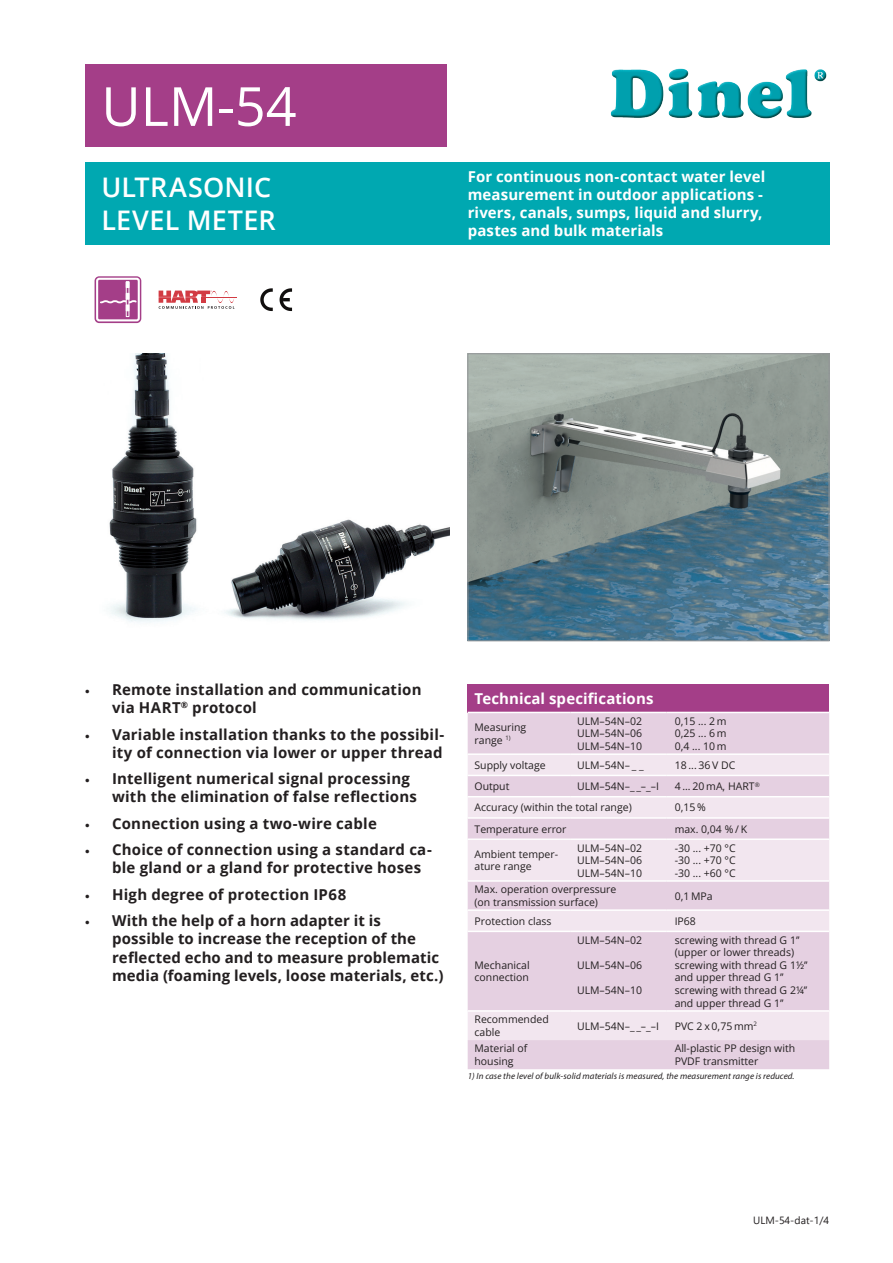
<style>
.page{position:relative;width:893px;height:1263px;background:#fff}
.page>*{position:absolute;margin:0;border:0;box-sizing:border-box;transform-origin:0 0}
.t1{font:54px "Open Sans";color:#fff}
.t2{font:600 27px/32.4px "Open Sans";letter-spacing:.005em;color:#fff}
.t3{font:700 15px/18px "Open Sans";letter-spacing:.015em;color:#231f20}
.t4{font:700 15px/18px "Open Sans";letter-spacing:.005em;color:#fff}
.t5{font:10.5px/12.6px "Open Sans";color:#231f20}
.t6{font:10.5px "Segoe UI";color:#231f20}
.t7{font:italic 9px "Myriad Pro";letter-spacing:.01em;color:#231f20}
.s1{font-family:"Myriad Pro";font-size:13.5px}
</style>
<div class="page">
<img style="left:109px;top:354px;width:341px;height:269px">
<div style="left:85px;top:162px;width:744px;height:82px;background:#00a8b1"></div>
<div style="left:85px;top:64px;width:361px;height:83px;background:#a43e88"></div>
<img style="left:610px;top:68px;width:217px;height:51px">
<svg style="left:95px;top:276px;width:46px;height:47px"></svg>
<div style="left:96px;top:278px;width:44px;height:43px;border:2px solid #fff;border-radius:2px"></div>
<div style="left:126px;top:282px;width:3px;height:35px;background:#a43e88;border:1px solid #fff"></div>
<svg style="left:99px;top:282px;width:39px;height:29px"></svg>
<div style="left:468px;top:684px;width:361px;height:28px;background:#a43e88"></div>
<div style="left:468px;top:713px;width:361px;height:356px;background:#e5d0e1"></div>
<svg style="left:468px;top:755px;width:361px;height:285px;background:#ebdae7"></svg>
<hr style="left:468px;top:753px;width:102px;height:2px;background:#fff">
<hr style="left:570px;top:753px;width:96px;height:2px;background:#fff">
<hr style="left:666px;top:753px;width:163px;height:2px;background:#fff">
<hr style="left:468px;top:775px;width:102px;height:1px;background:#fff">
<hr style="left:570px;top:775px;width:96px;height:1px;background:#fff">
<hr style="left:666px;top:775px;width:163px;height:1px;background:#fff">
<hr style="left:468px;top:796px;width:102px;height:1px;background:#fff">
<hr style="left:570px;top:796px;width:96px;height:1px;background:#fff">
<hr style="left:666px;top:796px;width:163px;height:1px;background:#fff">
<hr style="left:468px;top:817px;width:102px;height:2px;background:#fff">
<hr style="left:570px;top:817px;width:96px;height:2px;background:#fff">
<hr style="left:666px;top:817px;width:163px;height:2px;background:#fff">
<hr style="left:468px;top:838px;width:102px;height:2px;background:#fff">
<hr style="left:570px;top:838px;width:96px;height:2px;background:#fff">
<hr style="left:666px;top:838px;width:163px;height:2px;background:#fff">
<hr style="left:468px;top:880px;width:102px;height:2px;background:#fff">
<hr style="left:570px;top:880px;width:96px;height:2px;background:#fff">
<hr style="left:666px;top:880px;width:163px;height:2px;background:#fff">
<hr style="left:468px;top:909px;width:102px;height:2px;background:#fff">
<hr style="left:570px;top:909px;width:96px;height:2px;background:#fff">
<hr style="left:666px;top:909px;width:163px;height:2px;background:#fff">
<hr style="left:468px;top:931px;width:102px;height:1px;background:#fff">
<hr style="left:570px;top:931px;width:96px;height:1px;background:#fff">
<hr style="left:666px;top:931px;width:163px;height:1px;background:#fff">
<hr style="left:468px;top:1010px;width:102px;height:2px;background:#fff">
<hr style="left:570px;top:1010px;width:96px;height:2px;background:#fff">
<hr style="left:666px;top:1010px;width:163px;height:2px;background:#fff">
<hr style="left:206px;top:297px;width:31px;height:1px;background:#d23b43">
<svg style="left:159px;top:291px;width:75px;height:18px"></svg>
<img style="left:470px;top:356px;width:357px;height:283px">
<div style="left:468px;top:354px;width:361px;height:287px;border:1px solid #939598"></div>
<svg style="left:260px;top:288px;width:13px;height:23px"></svg>
<svg style="left:280px;top:288px;width:12px;height:23px"></svg>
<h1 class="t1" style="left:101px;top:69px;width:197px">ULM-54</h1>
<h2 class="t2" style="left:101px;top:171px;width:176px">ULTRASONIC<br>LEVEL METER</h2>
<h3 class="t4" style="left:468px;top:167px;width:299px">For continuous non-contact water level measurement in outdoor applications - rivers, canals, sumps, liquid and slurry, pastes and bulk materials</h3>
<h3 class="t3" style="left:112px;top:681px;width:311px;text-indent:-27px"><span class="s1">•</span> Remote installation and communication via HART<sup>®</sup> protocol</h3>
<h3 class="t3" style="left:85px;top:725px;width:361px;text-align:right"><span class="s1">•</span> Variable installation thanks to the possibil&shy;ity of connection via lower or upper thread</h3>
<h3 class="t3" style="left:112px;top:770px;width:306px;text-indent:-27px"><span class="s1">•</span> Intelligent numerical signal processing with the elimination of false reflections</h3>
<h3 class="t3" style="left:85px;top:814px;width:293px"><span class="s1">•</span> Connection using a two-wire cable</h3>
<h3 class="t3" style="left:112px;top:841px;width:321px;text-indent:-27px"><span class="s1">•</span> Choice of connection using a standard ca&shy;ble gland or a gland for protective hoses</h3>
<h3 class="t3" style="left:85px;top:885px;width:263px"><span class="s1">•</span> High degree of protection IP68</h3>
<h3 class="t3" style="left:112px;top:912px;width:333px;text-indent:-27px"><span class="s1">•</span> With the help of a horn adapter it is possible to increase the reception of the reflected echo and to measure problematic media (foaming levels, loose materials, etc.)</h3>
<h3 class="t4" style="left:475px;top:689px;width:180px">Technical specifications</h3>
<p class="t5" style="left:475px;top:721px;width:53px">Measuring range <sup>1)</sup></p>
<p class="t5" style="left:577px;top:714px;width:67px;text-align:justify">ULM–54N–02<br>ULM–54N–06<br>ULM–54N–10</p>
<p class="t5" style="left:675px;top:714px;width:53px;text-align:justify">0,15 ... 2 m 0,25 ... 6 m 0,4 ... 10 m</p>
<p class="t5" style="left:475px;top:758px;width:73px">Supply voltage</p>
<p class="t5" style="left:577px;top:758px;width:68px">ULM–54N– _ _</p>
<p class="t5" style="left:675px;top:758px;width:62px">18 ... 36 V DC</p>
<p class="t5" style="left:475px;top:780px;width:36px">Output</p>
<p class="t5" style="left:577px;top:780px;width:83px">ULM–54N–_ _–_–I</p>
<p class="t5" style="left:675px;top:780px;width:87px">4 ... 20 mA, HART<sup>®</sup></p>
<p class="t5" style="left:475px;top:801px;width:159px">Accuracy (within the total range)</p>
<p class="t5" style="left:675px;top:801px;width:33px">0,15 %</p>
<p class="t5" style="left:475px;top:822px;width:94px">Temperature error</p>
<p class="t5" style="left:675px;top:822px;width:74px">max. 0,04 % / K</p>
<p class="t5" style="left:475px;top:847px;width:85px">Ambient temper&shy;ature range</p>
<p class="t5" style="left:577px;top:841px;width:67px;text-align:justify">ULM–54N–02<br>ULM–54N–06<br>ULM–54N–10</p>
<p class="t5" style="left:675px;top:841px;width:62px;text-align:justify">-30 ... +70 °C -30 ... +70 °C -30 ... +60 °C</p>
<p class="t5" style="left:475px;top:883px;width:143px">Max. operation overpressure (on transmission surface)</p>
<p class="t5" style="left:675px;top:889px;width:40px">0,1 MPa</p>
<p class="t5" style="left:475px;top:914px;width:78px">Protection class</p>
<p class="t5" style="left:675px;top:914px;width:23px">IP68</p>
<p class="t5" style="left:475px;top:958px;width:57px">Mechanical connection</p>
<p class="t5" style="left:675px;top:933px;width:134px">screwing with thread G 1’’ (upper or lower threads) screwing with thread G 1½’’ and upper thread G 1’’ screwing with thread G 2¼’’ and upper thread G 1’’</p>
<p class="t5" style="left:577px;top:933px;width:67px">ULM–54N–02</p>
<p class="t5" style="left:577px;top:958px;width:67px">ULM–54N–06</p>
<p class="t5" style="left:577px;top:984px;width:67px">ULM–54N–10</p>
<p class="t5" style="left:475px;top:1013px;width:76px">Recommended cable</p>
<p class="t5" style="left:577px;top:1019px;width:83px">ULM–54N–_ _–_–I</p>
<p class="t5" style="left:675px;top:1019px;width:84px">PVC 2 x 0,75 mm<sup>2</sup></p>
<p class="t5" style="left:475px;top:1042px;width:54px">Material of housing</p>
<p class="t5" style="left:675px;top:1042px;width:122px">All-plastic PP design with<br>PVDF transmitter</p>
<p class="t7" style="left:468px;top:1071px;width:328px">1) In case the level of bulk-solid materials is measured, the measurement range is reduced.</p>
<p class="t6" style="left:753px;top:1211px;width:77px">ULM-54-dat-1/4</p>
</div>
